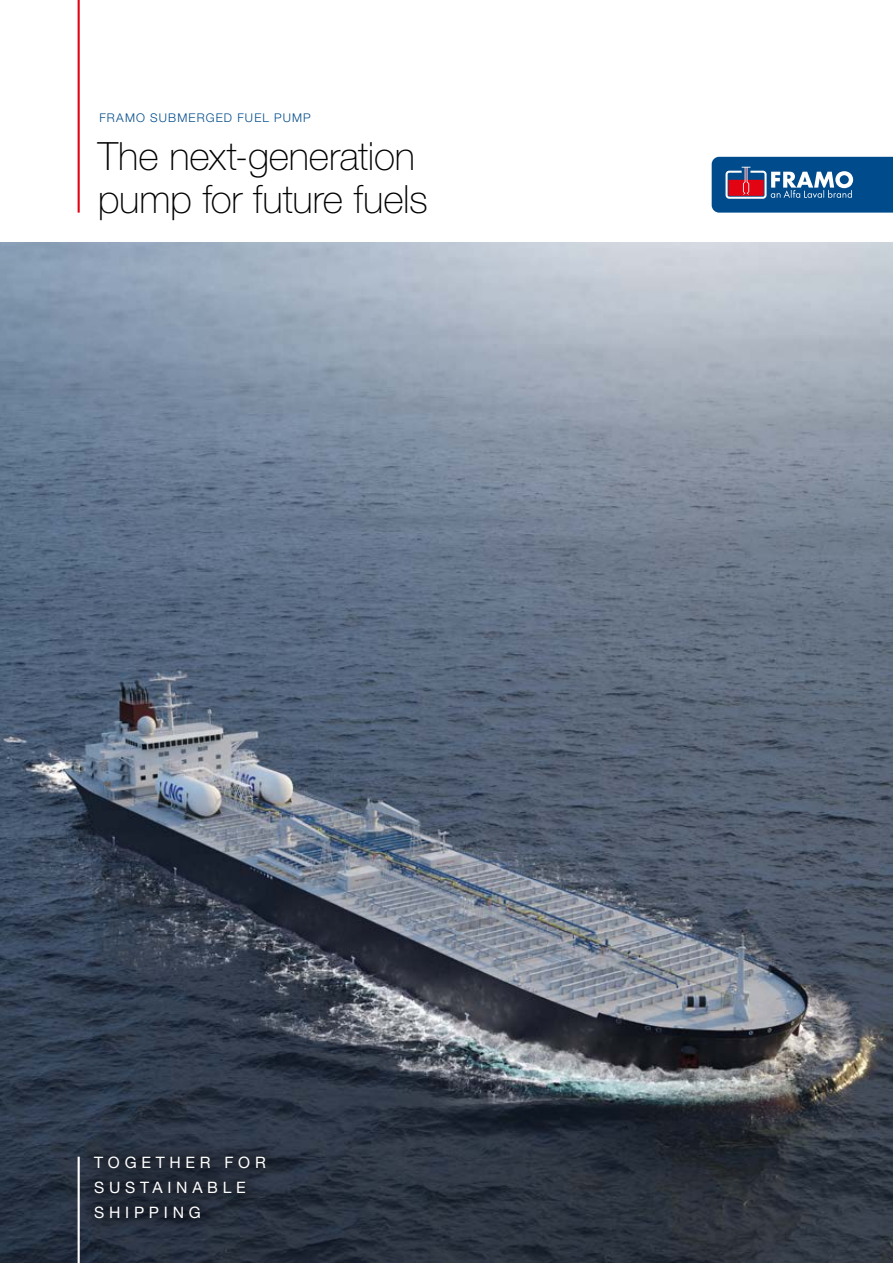
<style>
.page{position:relative;width:893px;height:1263px;background:#fff}
.page>*{position:absolute;margin:0;border:0;box-sizing:border-box;transform-origin:0 0}
.t1{font:100 39px/42.9px "Helvetica Neue LT Std";letter-spacing:-.005em;color:#000}
.t2{font:15.75px/25.2px "Helvetica Neue LT Std";letter-spacing:.3em;color:#fff}
.t3{font:300 12px "Helvetica Neue LT Std";letter-spacing:.095em;color:#004b8b}
</style>
<div class="page">
<img style="left:0;top:242px;width:893px;height:1021px">
<svg style="left:712px;top:157px;width:181px;height:56px;background:#2c5e93"></svg>
<hr style="left:78px;top:0;width:2px;height:213px;background:#e30413">
<hr style="left:78px;top:1157px;width:2px;height:106px;background:#fff">
<div style="left:79px;top:1141px;width:202px;height:92px;background:#000;opacity:.75"></div>
<p class="t3" style="left:99px;top:111px;width:213px">FRAMO SUBMERGED FUEL PUMP</p>
<p class="t1" style="left:98px;top:134px;width:332px">The next-generation pump for future fuels</p>
<p class="t2" style="left:94px;top:1149px;width:173px">TOGETHER FOR<br>SUSTAINABLE<br>SHIPPING</p>
</div>
